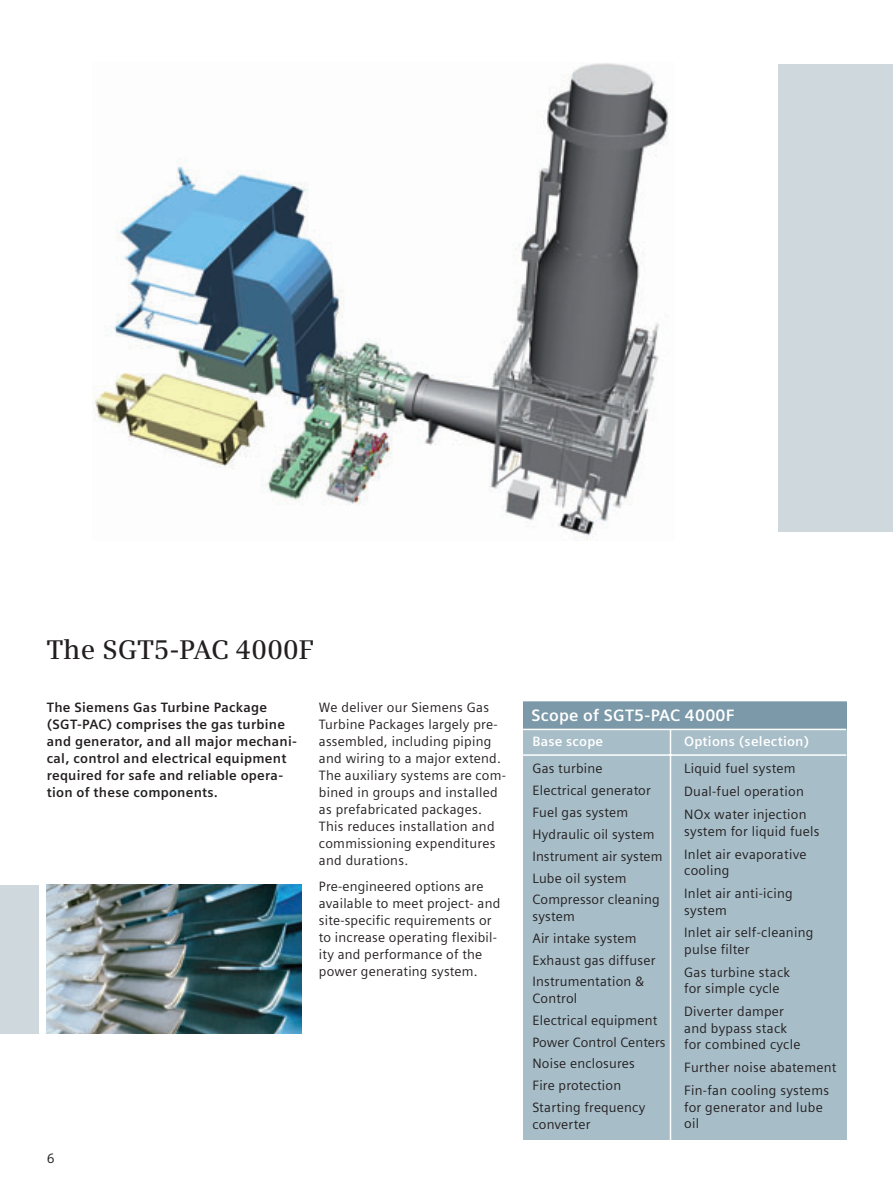
<style>
.page{position:relative;width:893px;height:1191px;background:#fff}
.page>*{position:absolute;margin:0;border:0;box-sizing:border-box;transform-origin:0 0}
.t1{font:600 27px "Siemens Serif";letter-spacing:.005em;color:#231f20}
.t2{font:700 16.5px "Siemens Sans";letter-spacing:.015em;color:#fff}
.t3{font:13.5px/17px "Siemens Sans";letter-spacing:.015em;color:#231f20}
.t4{font:700 13.5px/17px "Siemens Sans";letter-spacing:.02em;color:#231f20}
.t5{font:700 13.5px "Siemens Sans";letter-spacing:.02em;color:#fff}
</style>
<div class="page">
<div style="left:778px;top:64px;width:115px;height:467px;background:#cfd8dd"></div>
<img style="left:47px;top:884px;width:255px;height:149px">
<div style="left:0;top:884px;width:38px;height:149px;background:#cfd8dd"></div>
<img style="left:92px;top:63px;width:577px;height:477px">
<div style="left:523px;top:702px;width:323px;height:438px;background:#a7bdc8"></div>
<div style="left:523px;top:702px;width:323px;height:27px;background:#7b99a9"></div>
<hr style="left:670px;top:729px;width:1px;height:411px;background:#fff">
<hr style="left:523px;top:754px;width:323px;height:2px;background:#fff">
<hr style="left:523px;top:728px;width:323px;height:2px;background:#fff">
<h1 class="t1" style="left:47px;top:639px;width:269px">The SGT5-PAC 4000F</h1>
<p class="t4" style="left:47px;top:700px;width:252px">The Siemens Gas Turbine Package (SGT-PAC) comprises the gas turbine and generator, and all major mechani&shy;cal, control and electrical equipment required for safe and reliable opera&shy;tion of these components.</p>
<p class="t3" style="left:319px;top:700px;width:189px">We deliver our Siemens Gas<br>Turbine Packages largely pre&shy;assembled, including piping and wiring to a major extend.<br>The auxiliary systems are com&shy;bined in groups and installed as prefabricated packages.<br>This reduces installation and commissioning expenditures and durations.</p>
<p class="t3" style="left:319px;top:879px;width:183px">Pre-engineered options are available to meet project- and site-specific requirements or to increase operating flexibil&shy;ity and performance of the power generating system.</p>
<p class="t3" style="left:47px;top:1151px;width:9px">6</p>
<p class="t2" style="left:531px;top:709px;width:205px">Scope of SGT5-PAC 4000F</p>
<p class="t5" style="left:532px;top:736px;width:72px">Base scope</p>
<p class="t3" style="left:532px;top:759px;width:131px;line-height:21.8px">Gas turbine<br>Electrical generator<br>Fuel gas system<br>Hydraulic oil system<br>Instrument air system<br>Lube oil system<br>Compressor cleaning</p>
<p class="t3" style="left:532px;top:906px;width:124px;line-height:21.8px">system<br>Air intake system<br>Exhaust gas diffuser<br>Instrumentation &amp;</p>
<p class="t3" style="left:532px;top:988px;width:135px;line-height:21.8px">Control<br>Electrical equipment<br>Power Control Centers<br>Noise enclosures<br>Fire protection<br>Starting frequency</p>
<p class="t3" style="left:532px;top:1116px;width:60px">converter</p>
<p class="t5" style="left:684px;top:736px;width:127px">Options (selection)</p>
<p class="t3" style="left:684px;top:758px;width:124px;line-height:23px">Liquid fuel system<br>Dual-fuel operation<br>NOx water injection</p>
<p class="t3" style="left:684px;top:821px;width:137px;line-height:23px">system for liquid fuels<br>Inlet air evaporative</p>
<p class="t3" style="left:684px;top:860px;width:110px;line-height:23px">cooling<br>Inlet air anti-icing</p>
<p class="t3" style="left:684px;top:899px;width:131px;line-height:23px">system<br>Inlet air self-cleaning</p>
<p class="t3" style="left:684px;top:939px;width:107px;line-height:23px">pulse filter<br>Gas turbine stack</p>
<p class="t3" style="left:684px;top:978px;width:101px;line-height:23px">for simple cycle<br>Diverter damper</p>
<p class="t3" style="left:684px;top:1021px;width:118px;line-height:16.5px">and bypass stack for combined cycle</p>
<p class="t3" style="left:684px;top:1057px;width:154px;line-height:23px">Further noise abatement<br>Fin-fan cooling systems</p>
<p class="t3" style="left:684px;top:1099px;width:140px;line-height:16.5px">for generator and lube oil</p>
</div>
